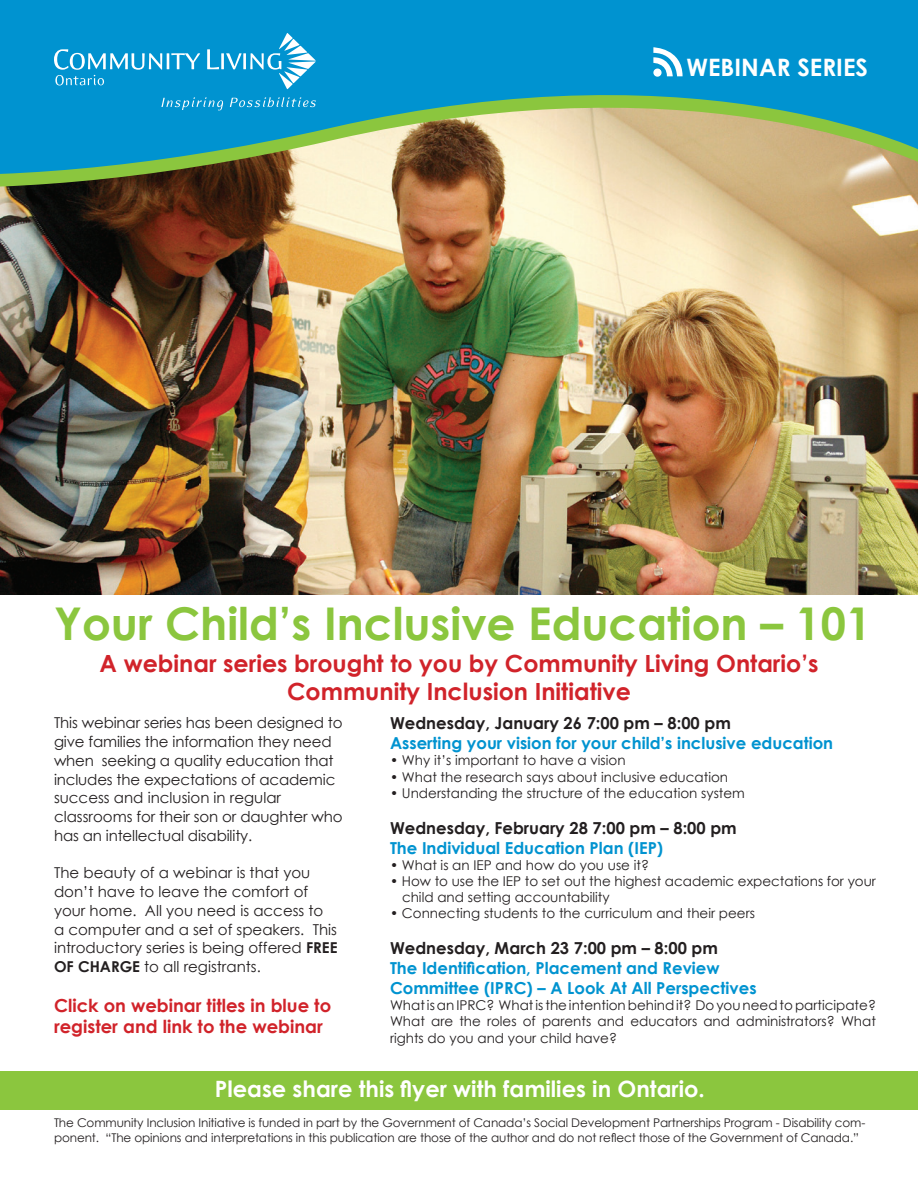
<style>
.page{position:relative;width:918px;height:1188px;background:#fff}
.page>*{position:absolute;margin:0;border:0;box-sizing:border-box;transform-origin:0 0}
.t1{font:700 45.15px "Century Gothic";color:#8bc63e}
.t2{font:700 24px "Century Gothic";color:#fff}
.t3{font:700 23.7px/28.3px "Century Gothic";color:#d1232a;text-align:center}
.t4{font:700 22.5px "Century Gothic";color:#fff}
.t5{font:700 18px "Century Gothic";color:#d1232a}
.t6{font:700 16.5px "Century Gothic";color:#0093d0}
.t7{font:700 16.5px "Century Gothic";color:#231f20}
.t8{font:15px/18.8px "Century Gothic";letter-spacing:-.005em;color:#231f20}
.t9{font:13.5px/16.2px "Century Gothic";color:#231f20}
.t10{font:12px/14.4px "Century Gothic";letter-spacing:-.01em;color:#231f20}
.s1{font-weight:700}
</style>
<div class="page">
<div style="left:0;top:1071px;width:918px;height:39px;background:#8bc63e"></div>
<img style="left:0;top:227px;width:918px;height:367px">
<img style="left:0;top:215px;width:873px;height:12px">
<svg style="left:0;top:0;width:918px;height:215px;background:#4f9ba8"></svg>
<svg style="left:207px;top:49px;width:12px;height:20px"></svg>
<hr style="left:221px;top:53px;width:3px;height:16px;background:#fff">
<svg style="left:226px;top:53px;width:16px;height:16px"></svg>
<hr style="left:243px;top:53px;width:3px;height:16px;background:#fff">
<svg style="left:54px;top:49px;width:146px;height:36px;background:#2ba5d8"></svg>
<svg style="left:250px;top:33px;width:66px;height:56px"></svg>
<svg style="left:161px;top:97px;width:62px;height:13px"></svg>
<svg style="left:230px;top:97px;width:86px;height:10px"></svg>
<svg style="left:653px;top:47px;width:30px;height:29px"></svg>
<p class="t2" style="left:687px;top:52px;width:183px">WEBINAR SERIES</p>
<p class="t1" style="left:54px;top:596px;width:819px">Your Child’s Inclusive Education – 101</p>
<p class="t3" style="left:100px;top:649px;width:720px">A webinar series brought to you by Community Living Ontario’s<br>Community Inclusion Initiative</p>
<p class="t8" style="left:54px;top:713px;width:290px">This webinar series has been designed to give families the information they need when seeking a quality education that includes the expectations of academic success and inclusion in regular classrooms for their son or daughter who has an intellectual disability.</p>
<p class="t8" style="left:54px;top:863px;width:285px">The beauty of a webinar is that you don’t have to leave the comfort of your home. All you need is access to<br>a computer and a set of speakers. This introductory series is being offered <span class="s1">FREE OF CHARGE</span> to all registrants.</p>
<p class="t5" style="left:54px;top:994px;width:279px">Click on webinar titles in blue to</p>
<p class="t5" style="left:54px;top:1015px;width:270px">register and link to the webinar</p>
<p class="t7" style="left:390px;top:713px;width:342px">Wednesday, January 26 7:00 pm – 8:00 pm</p>
<p class="t6" style="left:390px;top:733px;width:445px">Asserting your vision for your child’s inclusive education</p>
<p class="t9" style="left:390px;top:752px;width:237px">• Why it’s important to have a vision</p>
<p class="t9" style="left:390px;top:768px;width:340px">• What the research says about inclusive education</p>
<p class="t9" style="left:390px;top:785px;width:356px">• Understanding the structure of the education system</p>
<p class="t7" style="left:390px;top:817px;width:348px">Wednesday, February 28 7:00 pm – 8:00 pm</p>
<p class="t6" style="left:390px;top:837px;width:275px">The Individual Education Plan (IEP)</p>
<p class="t9" style="left:390px;top:857px;width:261px">• What is an IEP and how do you use it?</p>
<p class="t9" style="left:402px;top:873px;width:476px;text-indent:-12px">• How to use the IEP to set out the highest academic expectations for your child and setting accountability</p>
<p class="t9" style="left:390px;top:905px;width:366px">• Connecting students to the curriculum and their peers</p>
<p class="t7" style="left:390px;top:938px;width:330px">Wednesday, March 23 7:00 pm – 8:00 pm</p>
<p class="t6" style="left:390px;top:958px;width:331px">The Identification, Placement and Review</p>
<p class="t6" style="left:390px;top:978px;width:368px">Committee (IPRC) – A Look At All Perspectives</p>
<p class="t9" style="left:390px;top:997px;width:488px;text-align:justify">What is an IPRC? What is the intention behind it? Do you need to participate?<br>What are the roles of parents and educators and administrators? What rights do you and your child have?</p>
<p class="t4" style="left:215px;top:1075px;width:492px">Please share this flyer with families in Ontario.</p>
<p class="t10" style="left:54px;top:1116px;width:813px">The Community Inclusion Initiative is funded in part by the Government of Canada’s Social Development Partnerships Program - Disability com&shy;ponent. “The opinions and interpretations in this publication are those of the author and do not reflect those of the Government of Canada.”</p>
</div>
